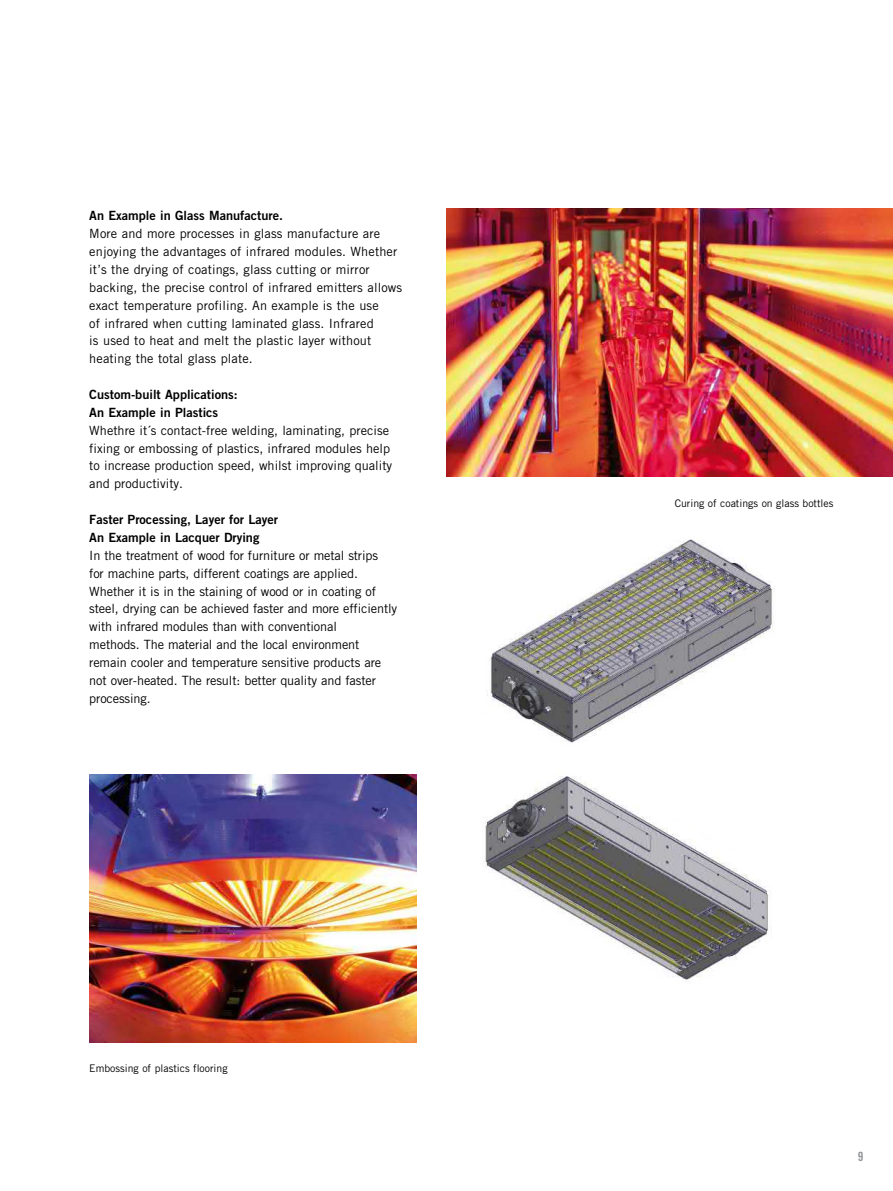
<style>
.page{position:relative;width:893px;height:1191px;background:#fff}
.page>*{position:absolute;margin:0;border:0;box-sizing:border-box;transform-origin:0 0}
.t1{font:12.75px/17.9px "Trade Gothic LT Std";color:#000}
.t2{font:12.75px/17.9px "Trade Gothic LT Std Bd 2";color:#000}
.t3{font:12.75px "Trade Gothic LT Std Bd Cn 20";color:#929395}
.t4{font:10.5px "Trade Gothic LT Std";color:#000}
</style>
<div class="page">
<img style="left:485px;top:539px;width:290px;height:204px">
<img style="left:483px;top:776px;width:289px;height:204px">
<img style="left:446px;top:208px;width:447px;height:268px">
<img style="left:89px;top:774px;width:328px;height:268px">
<p class="t2" style="left:89px;top:207px;width:195px">An Example in Glass Manufacture.</p>
<p class="t1" style="left:89px;top:225px;width:314px">More and more processes in glass manufacture are enjoying the advantages of infrared modules. Whether it’s the drying of coatings, glass cutting or mirror backing, the precise control of infrared emitters allows exact temperature profiling. An example is the use<br>of infrared when cutting laminated glass. Infrared<br>is used to heat and melt the plastic layer without heating the total glass plate.</p>
<p class="t2" style="left:89px;top:385px;width:150px">Custom-built Applications:<br>An Example in Plastics</p>
<p class="t1" style="left:89px;top:421px;width:305px">Whethre it´s contact-free welding, laminating, precise fixing or embossing of plastics, infrared modules help to increase production speed, whilst improving quality and productivity.</p>
<p class="t2" style="left:89px;top:510px;width:190px">Faster Processing, Layer for Layer<br>An Example in Lacquer Drying</p>
<p class="t1" style="left:89px;top:546px;width:309px">In the treatment of wood for furniture or metal strips<br>for machine parts, different coatings are applied.<br>Whether it is in the staining of wood or in coating of steel, drying can be achieved faster and more efficiently with infrared modules than with conventional<br>methods. The material and the local environment remain cooler and temperature sensitive products are not over-heated. The result: better quality and faster processing.</p>
<p class="t4" style="left:89px;top:1061px;width:140px">Embossing of plastics flooring</p>
<p class="t4" style="left:675px;top:496px;width:160px">Curing of coatings on glass bottles</p>
<p class="t3" style="left:858px;top:1148px;width:7px">9</p>
</div>
